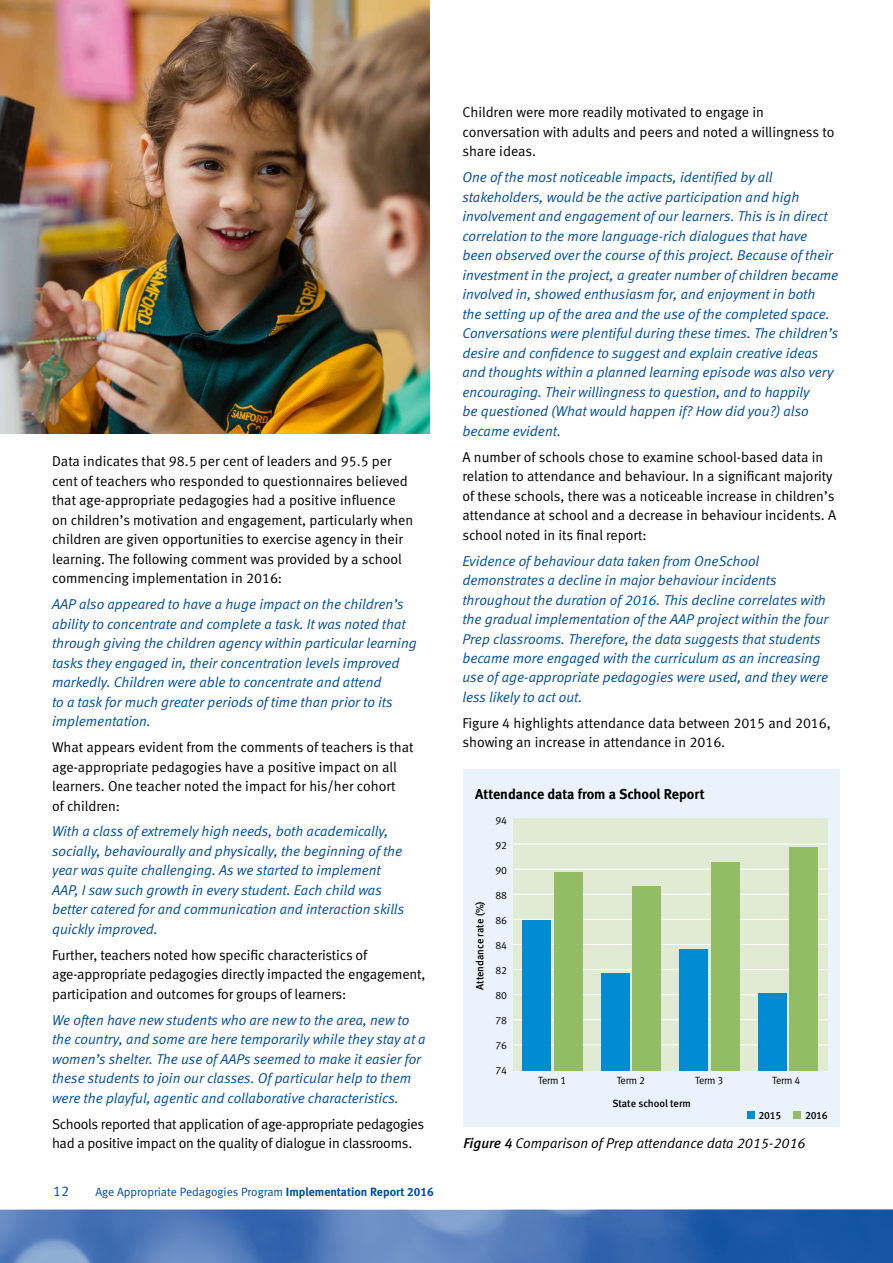
<style>
.page{position:relative;width:893px;height:1263px;background:#fff}
.page>*{position:absolute;margin:0;border:0;box-sizing:border-box;transform-origin:0 0}
.t1{font:italic 14.25px/19.5px "Meta Normal LF";color:#004e9e}
.t2{font:14.25px/19.5px "Meta Normal LF";letter-spacing:-.005em;color:#000}
.t3{font:italic 14.25px "Meta Normal LF";color:#000}
.t4{font:14.25px "Meta Bold LF";color:#000}
.t5{font:14.25px "Meta Normal LF";color:#004e9e}
.t6{font:12px "Meta Normal LF";color:#004e9e}
.t7{font:10.5px "Meta Normal LF";letter-spacing:-.025em;color:#000}
.t8{font:10.5px "Meta Medium LF";letter-spacing:-.005em;color:#000}
.s1{font-family:"Meta Bold LF"}
.s2{font-family:"Meta Medium LF"}
</style>
<div class="page">
<img style="left:0;top:1210px;width:893px;height:53px">
<img style="left:0;top:0;width:429px;height:434px">
<div style="left:463px;top:769px;width:377px;height:358px;background:#eaf3fc"></div>
<div style="left:747px;top:1111px;width:8px;height:8px;background:#008bd2"></div>
<div style="left:794px;top:1111px;width:7px;height:8px;background:#92bd65"></div>
<div style="left:513px;top:818px;width:315px;height:253px;background:#e1ebd4"></div>
<hr style="left:513px;top:844px;width:315px;height:1px;background:#fff">
<hr style="left:513px;top:869px;width:315px;height:1px;background:#fff">
<hr style="left:513px;top:894px;width:315px;height:1px;background:#fff">
<hr style="left:513px;top:919px;width:315px;height:1px;background:#fff">
<hr style="left:513px;top:944px;width:315px;height:1px;background:#fff">
<hr style="left:513px;top:969px;width:315px;height:1px;background:#fff">
<hr style="left:513px;top:994px;width:315px;height:1px;background:#fff">
<hr style="left:513px;top:1019px;width:315px;height:1px;background:#fff">
<hr style="left:513px;top:1044px;width:315px;height:1px;background:#fff">
<div style="left:554px;top:873px;width:28px;height:198px;background:#92bd65"></div>
<div style="left:632px;top:886px;width:29px;height:185px;background:#92bd65"></div>
<div style="left:711px;top:863px;width:28px;height:208px;background:#92bd65"></div>
<div style="left:789px;top:847px;width:29px;height:224px;background:#92bd65"></div>
<div style="left:522px;top:920px;width:29px;height:151px;background:#008bd2"></div>
<div style="left:601px;top:973px;width:28px;height:98px;background:#008bd2"></div>
<div style="left:679px;top:949px;width:29px;height:122px;background:#008bd2"></div>
<div style="left:758px;top:993px;width:28px;height:78px;background:#008bd2"></div>
<p class="t2" style="left:52px;top:451px;width:363px">Data indicates that 98.5 per cent of leaders and 95.5 per cent of teachers who responded to questionnaires believed that age-appropriate pedagogies had a positive influence on children’s motivation and engagement, particularly when children are given opportunities to exercise agency in their learning. The following comment was provided by a school commencing implementation in 2016:</p>
<p class="t1" style="left:52px;top:594px;width:366px">AAP also appeared to have a huge impact on the children’s ability to concentrate and complete a task. It was noted that through giving the children agency within particular learning tasks they engaged in, their concentration levels improved markedly. Children were able to concentrate and attend<br>to a task for much greater periods of time than prior to its implementation.</p>
<p class="t2" style="left:52px;top:737px;width:363px">What appears evident from the comments of teachers is that age-appropriate pedagogies have a positive impact on all learners. One teacher noted the impact for his/her cohort<br>of children:</p>
<p class="t1" style="left:52px;top:821px;width:354px">With a class of extremely high needs, both academically, socially, behaviourally and physically, the beginning of the year was quite challenging. As we started to implement AAP, I saw such growth in every student. Each child was better catered for and communication and interaction skills quickly improved.</p>
<p class="t2" style="left:52px;top:945px;width:375px">Further, teachers noted how specific characteristics of age-appropriate pedagogies directly impacted the engagement, participation and outcomes for groups of learners:</p>
<p class="t1" style="left:52px;top:1010px;width:375px">We often have new students who are new to the area, new to the country, and some are here temporarily while they stay at a women’s shelter. The use of AAPs seemed to make it easier for these students to join our classes. Of particular help to them were the playful, agentic and collaborative characteristics.</p>
<p class="t2" style="left:52px;top:1114px;width:374px">Schools reported that application of age-appropriate pedagogies had a positive impact on the quality of dialogue in classrooms.</p>
<p class="t5" style="left:53px;top:1183px;width:17px">12</p>
<p class="t6" style="left:95px;top:1185px;width:340px">Age Appropriate Pedagogies Program <span class="s1">Implementation Report 2016</span></p>
<p class="t2" style="left:462px;top:103px;width:373px">Children were more readily motivated to engage in conversation with adults and peers and noted a willingness to share ideas.</p>
<p class="t1" style="left:462px;top:167px;width:377px">One of the most noticeable impacts, identified by all stakeholders, would be the active participation and high involvement and engagement of our learners. This is in direct correlation to the more language-rich dialogues that have been observed over the course of this project. Because of their investment in the project, a greater number of children became involved in, showed enthusiasm for, and enjoyment in both<br>the setting up of the area and the use of the completed space.<br>Conversations were plentiful during these times. The children’s desire and confidence to suggest and explain creative ideas and thoughts within a planned learning episode was also very encouraging. Their willingness to question, and to happily<br>be questioned (What would happen if? How did you?) also became evident.</p>
<p class="t2" style="left:462px;top:447px;width:375px">A number of schools chose to examine school-based data in relation to attendance and behaviour. In a significant majority of these schools, there was a noticeable increase in children’s attendance at school and a decrease in behaviour incidents. A school noted in its final report:</p>
<p class="t1" style="left:462px;top:551px;width:368px">Evidence of behaviour data taken from OneSchool demonstrates a decline in major behaviour incidents throughout the duration of 2016. This decline correlates with the gradual implementation of the AAP project within the four Prep classrooms. Therefore, the data suggests that students became more engaged with the curriculum as an increasing use of age-appropriate pedagogies were used, and they were less likely to act out.</p>
<p class="t2" style="left:462px;top:713px;width:370px">Figure 4 highlights attendance data between 2015 and 2016, showing an increase in attendance in 2016.</p>
<p class="t4" style="left:475px;top:785px;width:231px">Attendance data from a School Report</p>
<p class="t7" style="left:495px;top:814px;width:13px">94</p>
<p class="t7" style="left:495px;top:839px;width:13px">92</p>
<p class="t7" style="left:495px;top:864px;width:13px">90</p>
<p class="t7" style="left:495px;top:889px;width:13px">88</p>
<p class="t7" style="left:495px;top:914px;width:13px">86</p>
<p class="t7" style="left:495px;top:939px;width:13px">84</p>
<p class="t7" style="left:495px;top:964px;width:13px">82</p>
<p class="t7" style="left:495px;top:989px;width:13px">80</p>
<p class="t7" style="left:495px;top:1014px;width:13px">78</p>
<p class="t7" style="left:495px;top:1039px;width:13px">76</p>
<p class="t7" style="left:495px;top:1064px;width:13px">74</p>
<p class="t8" style="left:474px;top:990px;width:90px;rotate:-90deg">Attendance rate (%)</p>
<p class="t7" style="left:538px;top:1074px;width:30px">Term 1</p>
<p class="t7" style="left:617px;top:1074px;width:30px">Term 2</p>
<p class="t7" style="left:695px;top:1074px;width:30px">Term 3</p>
<p class="t7" style="left:772px;top:1074px;width:30px">Term 4</p>
<p class="t8" style="left:612px;top:1097px;width:80px">State school term</p>
<p class="t8" style="left:759px;top:1109px;width:24px">2015</p>
<p class="t8" style="left:805px;top:1109px;width:24px">2016</p>
<p class="t3" style="left:463px;top:1135px;width:343px"><span class="s2">Figure 4</span> Comparison of Prep attendance data 2015-2016</p>
</div>
